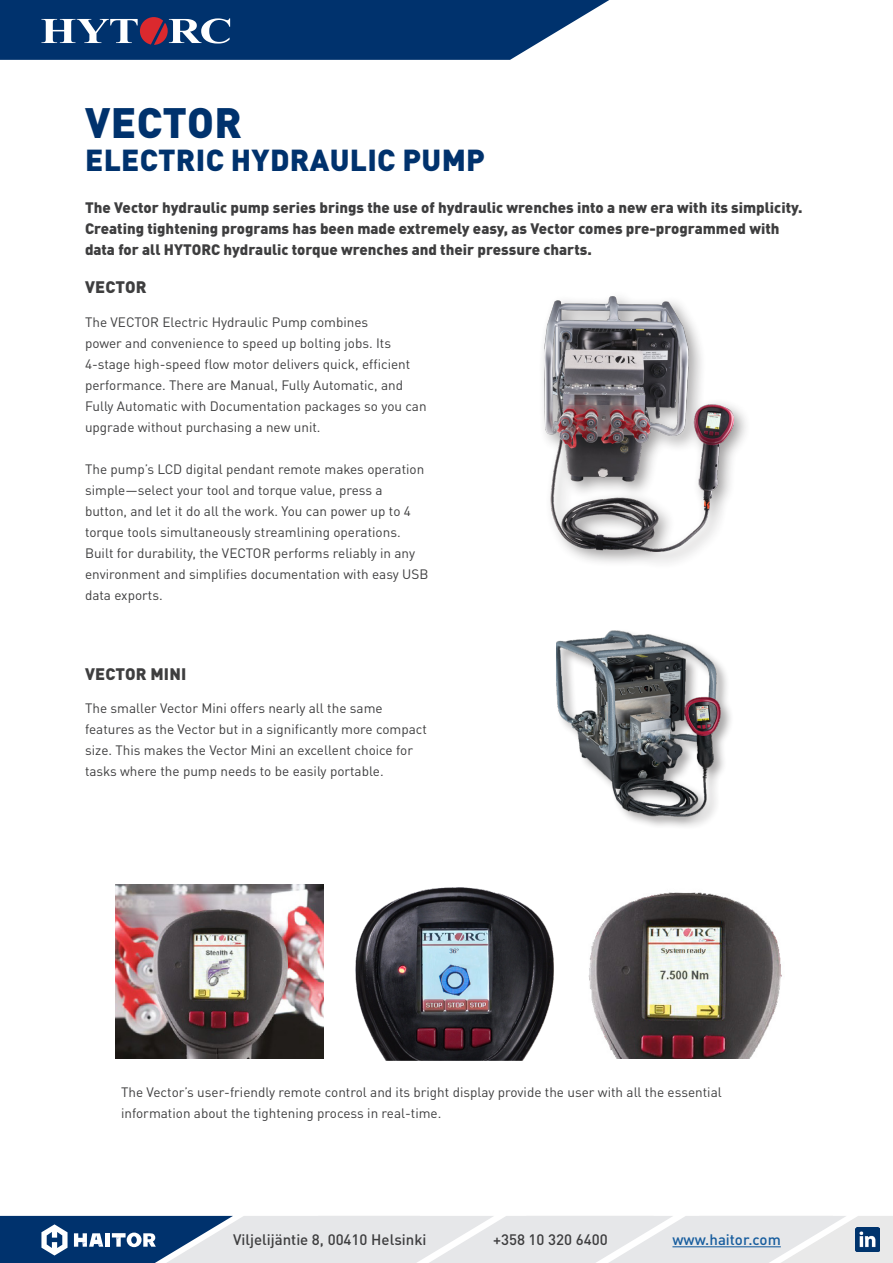
<style>
.page{position:relative;width:893px;height:1263px;background:#fff}
.page>*{position:absolute;margin:0;border:0;box-sizing:border-box;transform-origin:0 0}
.Big_headline_blue_1__line{font:900 42px "DINOT";letter-spacing:.01em;color:#00326d}
.Big_headline_blue_2__line{font:900 30px "DINOT";letter-spacing:.01em;color:#00326d}
.Headline{font:900 16.5px "DINOT";letter-spacing:.01em;color:#3e3e3f}
.Ingress{font:900 15px/21px "DINOT";color:#3e3e3f}
.t1{font:500 15px "DINOT";color:#3e3e3f}
.t2{font:500 15px "DINOT";color:#175d9e}
.Body_text{font:13.5px/21px "DINOT";color:#3e3e3f}
</style>
<div class="page">
<div style="left:554px;top:629px;width:180px;height:201px;background:#231f20;opacity:.4"></div>
<img style="left:556px;top:630px;width:166px;height:186px">
<div style="left:538px;top:290px;width:213px;height:279px;background:#231f20;opacity:.45"></div>
<img style="left:544px;top:296px;width:189px;height:255px">
<img style="left:355px;top:887px;width:199px;height:173px">
<img style="left:588px;top:892px;width:194px;height:166px">
<img style="left:115px;top:884px;width:208px;height:174px">
<svg style="left:0;top:0;width:609px;height:60px;background:#224a7d"></svg>
<svg style="left:0;top:1216px;width:893px;height:47px;background:#b9c4d1"></svg>
<p class="Big_headline_blue_1__line" style="left:85px;top:95px;width:158px">VECTOR</p>
<p class="Big_headline_blue_2__line" style="left:85px;top:140px;width:401px">ELECTRIC HYDRAULIC PUMP</p>
<p class="Ingress" style="left:85px;top:196px;width:719px">The Vector hydraulic pump series brings the use of hydraulic wrenches into a new era with its simplicity.<br>Creating tightening programs has been made extremely easy, as Vector comes pre-programmed with data for all HYTORC hydraulic torque wrenches and their pressure charts.</p>
<p class="Headline" style="left:85px;top:276px;width:63px">VECTOR</p>
<p class="Body_text" style="left:85px;top:311px;width:343px">The VECTOR Electric Hydraulic Pump combines<br>power and convenience to speed up bolting jobs. Its 4-stage high-speed flow motor delivers quick, efficient performance. There are Manual, Fully Automatic, and Fully Automatic with Documentation packages so you can upgrade without purchasing a new unit.</p>
<p class="Body_text" style="left:85px;top:458px;width:345px">The pump’s LCD digital pendant remote makes operation simple—select your tool and torque value, press a<br>button, and let it do all the work. You can power up to 4 torque tools simultaneously streamlining operations.<br>Built for durability, the VECTOR performs reliably in any environment and simplifies documentation with easy USB data exports.</p>
<p class="Headline" style="left:85px;top:662px;width:103px">VECTOR MINI</p>
<p class="Body_text" style="left:85px;top:698px;width:343px">The smaller Vector Mini offers nearly all the same features as the Vector but in a significantly more compact size. This makes the Vector Mini an excellent choice for tasks where the pump needs to be easily portable.</p>
<p class="Body_text" style="left:121px;top:1081px;width:602px">The Vector’s user-friendly remote control and its bright display provide the user with all the essential information about the tightening process in real-time.</p>
<p class="t1" style="left:233px;top:1230px;width:195px">Viljelijäntie 8, 00410 Helsinki</p>
<p class="t1" style="left:493px;top:1230px;width:116px">+358 10 320 6400</p>
<p class="t2" style="left:672px;top:1230px;width:110px">www.haitor.com</p>
</div>
